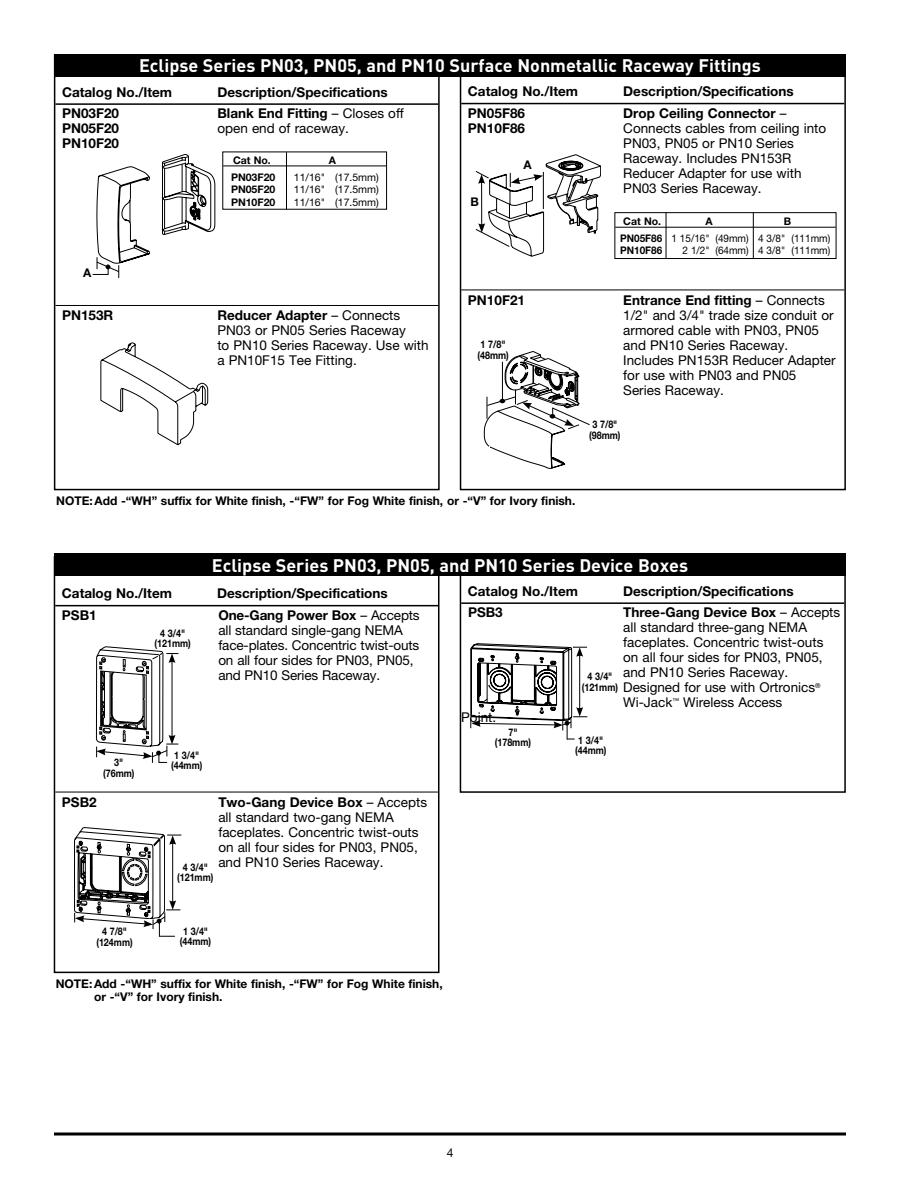
<style>
.page{position:relative;width:918px;height:1188px;background:#fff}
.page>*{position:absolute;margin:0;border:0;box-sizing:border-box;transform-origin:0 0}
.t1{font:700 18px "DIN Pro";color:#fff}
.t2{font:13.5px/15px "Helvetica Neue";color:#000}
.t3{font:700 13.5px "Helvetica Neue";color:#000}
.t4{font:700 12px/13.5px "Helvetica Neue";color:#000}
.t5{font:12px "Helvetica Neue";color:#000}
.t6{font:700 10.5px/10.5px "Helvetica Neue";color:#000;text-align:center;scale:.85 1}
.t7{font:10.5px/17px "Helvetica Neue";color:#000;scale:.95 1}
.t8{font:10.5px "Helvetica Neue";color:#000}
.t9{font:700 10.5px "Helvetica Neue";color:#000}
.t10{font:700 10.5px "Helvetica Neue";color:#000;scale:.95 1}
.s1{font-weight:400}
.s2{font-weight:700}
</style>
<div class="page">
<svg style="left:54px;top:1132px;width:792px;height:4px;background:#3f3f3f"></svg>
<hr style="left:461px;top:602px;width:383px;height:2px;background:#000">
<div style="left:460px;top:554px;width:386px;height:239px;border:2px solid #000"></div>
<hr style="left:55px;top:605px;width:383px;height:1px;background:#000">
<hr style="left:55px;top:792px;width:383px;height:1px;background:#000">
<div style="left:54px;top:556px;width:386px;height:417px;border:2px solid #000"></div>
<div style="left:54px;top:554px;width:792px;height:22px;background:#000"></div>
<svg style="left:95px;top:646px;width:83px;height:117px"></svg>
<svg style="left:74px;top:827px;width:107px;height:110px"></svg>
<svg style="left:470px;top:643px;width:117px;height:97px"></svg>
<svg style="left:93px;top:154px;width:122px;height:124px"></svg>
<hr style="left:55px;top:103px;width:383px;height:2px;background:#000">
<hr style="left:55px;top:305px;width:383px;height:1px;background:#000">
<div style="left:54px;top:55px;width:386px;height:435px;border:2px solid #000"></div>
<hr style="left:461px;top:103px;width:383px;height:1px;background:#000">
<hr style="left:461px;top:290px;width:383px;height:1px;background:#000">
<div style="left:460px;top:54px;width:386px;height:436px;border:2px solid #000"></div>
<div style="left:54px;top:54px;width:792px;height:23px;background:#000"></div>
<hr style="left:223px;top:166px;width:163px;height:1px;background:#000">
<hr style="left:286px;top:152px;width:1px;height:57px;background:#000">
<svg style="left:100px;top:342px;width:108px;height:103px"></svg>
<svg style="left:475px;top:154px;width:126px;height:102px"></svg>
<hr style="left:615px;top:227px;width:221px;height:1px;background:#000">
<div style="left:614px;top:212px;width:222px;height:47px;border:1px solid #000"></div>
<hr style="left:666px;top:212px;width:1px;height:46px;background:#000">
<hr style="left:753px;top:212px;width:1px;height:46px;background:#000">
<svg style="left:484px;top:351px;width:106px;height:118px"></svg>
<h1 class="t1" style="left:139px;top:53px;width:623px">Eclipse Series PN03, PN05, and PN10 Surface Nonmetallic Raceway Fittings</h1>
<p class="t3" style="left:62px;top:83px;width:112px">Catalog No./Item</p>
<p class="t3" style="left:217px;top:83px;width:172px">Description/Specifications</p>
<p class="t3" style="left:62px;top:105px;width:59px">PN03F20</p>
<p class="t3" style="left:217px;top:105px;width:188px">Blank End Fitting <span class="s1">– Closes off</span></p>
<p class="t3" style="left:62px;top:120px;width:59px">PN05F20</p>
<p class="t2" style="left:217px;top:121px;width:133px">open end of raceway.</p>
<p class="t3" style="left:62px;top:135px;width:59px">PN10F20</p>
<p class="t4" style="left:83px;top:266px;width:10px">A</p>
<p class="t9" style="left:233px;top:153px;width:39px">Cat No.</p>
<p class="t9" style="left:329px;top:153px;width:9px">A</p>
<p class="t9" style="left:231px;top:170px;width:46px">PN03F20</p>
<p class="t8" style="left:294px;top:171px;width:86px">11/16" (17.5mm)</p>
<p class="t9" style="left:231px;top:183px;width:46px">PN05F20</p>
<p class="t8" style="left:294px;top:183px;width:86px">11/16" (17.5mm)</p>
<p class="t9" style="left:231px;top:196px;width:46px">PN10F20</p>
<p class="t8" style="left:294px;top:196px;width:86px">11/16" (17.5mm)</p>
<p class="t3" style="left:62px;top:307px;width:53px">PN153R</p>
<p class="t2" style="left:217px;top:308px;width:213px"><span class="s2">Reducer Adapter</span> – Connects<br>PN03 or PN05 Series Raceway<br>to PN10 Series Raceway. Use with a PN10F15 Tee Fitting.</p>
<p class="t3" style="left:468px;top:83px;width:112px">Catalog No./Item</p>
<p class="t3" style="left:623px;top:83px;width:172px">Description/Specifications</p>
<p class="t3" style="left:468px;top:105px;width:59px">PN05F86</p>
<p class="t3" style="left:623px;top:105px;width:165px">Drop Ceiling Connector <span class="s1">–</span></p>
<p class="t3" style="left:468px;top:120px;width:59px">PN10F86</p>
<p class="t2" style="left:623px;top:120px;width:205px">Connects cables from ceiling into<br>PN03, PN05 or PN10 Series<br>Raceway. Includes PN153R<br>Reducer Adapter for use with<br>PN03 Series Raceway.</p>
<p class="t4" style="left:523px;top:158px;width:10px">A</p>
<p class="t4" style="left:471px;top:194px;width:10px">B</p>
<p class="t9" style="left:623px;top:215px;width:39px">Cat No.</p>
<p class="t9" style="left:706px;top:215px;width:9px">A</p>
<p class="t7" style="left:620px;top:213px;width:223px;text-indent:164px"><span class="s2">B<br>PN05F86</span> 1 15/16" (49mm) 4 3/8" (111mm)</p>
<p class="t10" style="left:620px;top:244px;width:46px">PN10F86</p>
<p class="t7" style="left:682px;top:242px;width:157px">2 1/2" (64mm) 4 3/8" (111mm)</p>
<p class="t3" style="left:468px;top:291px;width:59px">PN10F21</p>
<p class="t2" style="left:623px;top:292px;width:214px"><span class="s2">Entrance End fitting</span> – Connects<br>1/2" and 3/4" trade size conduit or armored cable with PN03, PN05 and PN10 Series Raceway.<br>Includes PN153R Reducer Adapter for use with PN03 and PN05<br>Series Raceway.</p>
<p class="t6" style="left:477px;top:339px;width:38px">1 7/8" (48mm)</p>
<p class="t6" style="left:589px;top:419px;width:38px">3 7/8" (98mm)</p>
<p class="t4" style="left:56px;top:494px;width:521px">NOTE:Add -“WH” suffix for White finish, -“FW” for Fog White finish, or -“V” for Ivory finish.</p>
<h1 class="t1" style="left:212px;top:553px;width:478px">Eclipse Series PN03, PN05, and PN10 Series Device Boxes</h1>
<p class="t3" style="left:62px;top:585px;width:112px">Catalog No./Item</p>
<p class="t3" style="left:217px;top:585px;width:172px">Description/Specifications</p>
<p class="t3" style="left:62px;top:607px;width:36px">PSB1</p>
<p class="t2" style="left:218px;top:607px;width:203px"><span class="s2">One-Gang Power Box</span> – Accepts all standard single-gang NEMA face-plates. Concentric twist-outs on all four sides for PN03, PN05, and PN10 Series Raceway.</p>
<p class="t6" style="left:155px;top:628px;width:44px">4 3/4" (121mm)</p>
<p class="t6" style="left:103px;top:757px;width:38px">3" (76mm)</p>
<p class="t6" style="left:171px;top:749px;width:38px">1 3/4" (44mm)</p>
<p class="t3" style="left:62px;top:793px;width:36px">PSB2</p>
<p class="t2" style="left:218px;top:794px;width:210px"><span class="s2">Two-Gang Device Box</span> – Accepts all standard two-gang NEMA faceplates. Concentric twist-outs on all four sides for PN03, PN05, and PN10 Series Raceway.</p>
<p class="t6" style="left:177px;top:862px;width:44px">4 3/4" (121mm)</p>
<p class="t6" style="left:96px;top:926px;width:44px">4 7/8" (124mm)</p>
<p class="t6" style="left:180px;top:925px;width:38px">1 3/4" (44mm)</p>
<p class="t4" style="left:94px;top:976px;width:350px;text-indent:-38px">NOTE:Add -“WH” suffix for White finish, -“FW” for Fog White finish, or -“V” for Ivory finish.</p>
<p class="t3" style="left:468px;top:583px;width:112px">Catalog No./Item</p>
<p class="t3" style="left:623px;top:583px;width:172px">Description/Specifications</p>
<p class="t3" style="left:468px;top:604px;width:36px">PSB3</p>
<p class="t2" style="left:623px;top:605px;width:219px"><span class="s2">Three-Gang Device Box</span> – Accepts all standard three-gang NEMA faceplates. Concentric twist-outs on all four sides for PN03, PN05, and PN10 Series Raceway.<br>Designed for use with Ortronics<sup>®<br></sup>Wi-Jack<sup>™</sup> Wireless Access</p>
<p class="t2" style="left:461px;top:710px;width:37px">Point.</p>
<p class="t6" style="left:582px;top:671px;width:44px">4 3/4" (121mm)</p>
<p class="t6" style="left:495px;top:727px;width:44px">7" (178mm)</p>
<p class="t6" style="left:575px;top:735px;width:38px">1 3/4" (44mm)</p>
<p class="t5" style="left:447px;top:1146px;width:8px">4</p>
</div>
